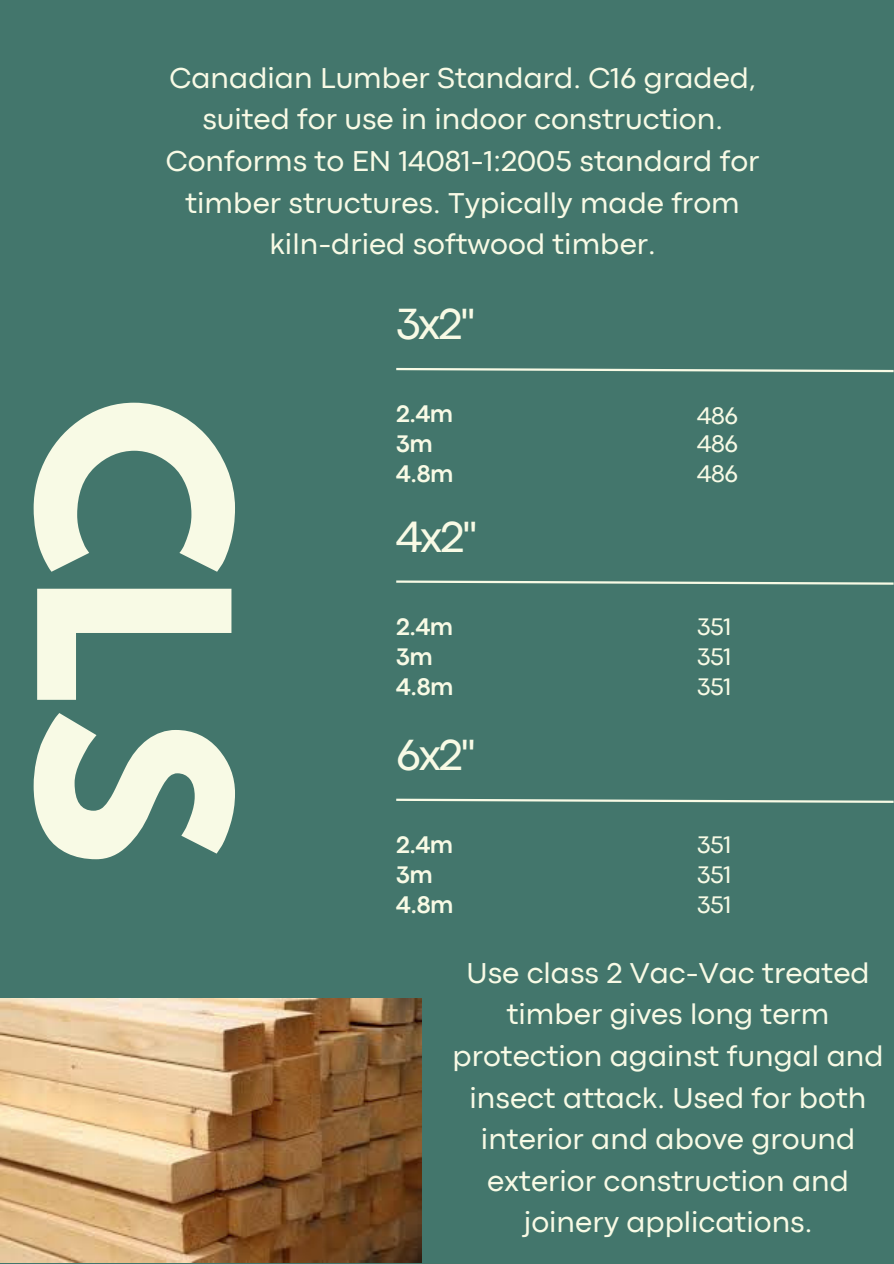
<style>
.page{position:relative;width:894px;height:1264px;background:#fff}
.page>*{position:absolute;margin:0;border:0;box-sizing:border-box;transform-origin:0 0}
.t1{font:700 235.35px "League Spartan";color:#f8fae5}
.t2{font:45.6px "Codec Pro";letter-spacing:-.055em;color:#f8fae5}
.t3{font:30px/41.7px "Codec Pro";color:#f8fae5;text-align:center}
.t4{font:700 25.05px "Codec Pro";letter-spacing:-.02em;color:#f8fae5}
.t5{font:25.05px "Codec Pro";letter-spacing:-.02em;color:#f8fae5}
</style>
<div class="page">
<div style="left:0;top:0;width:893px;height:1263px;background:#43766c"></div>
<svg style="left:396px;top:367px;width:497px;height:6px"></svg>
<img style="left:0;top:998px;width:421px;height:264px">
<svg style="left:396px;top:580px;width:497px;height:5px"></svg>
<svg style="left:396px;top:798px;width:497px;height:5px"></svg>
<h2 class="t3" style="left:166px;top:59px;width:595px">Canadian Lumber Standard. C16 graded, suited for use in indoor construction.<br>Conforms to EN 14081-1:2005 standard for timber structures. Typically made from kiln-dried softwood timber.</h2>
<h3 class="t1" style="left:249px;top:397px;width:470px;rotate:90deg">CLS</h3>
<h2 class="t2" style="left:396px;top:308px;width:81px">3x2"</h2>
<h4 class="t4" style="left:396px;top:405px;width:59px">2.4m</h4>
<p class="t4" style="left:396px;top:435px;width:38px">3m</p>
<h4 class="t5" style="left:696px;top:406px;width:42px">486</h4>
<p class="t5" style="left:696px;top:435px;width:42px">486</p>
<h4 class="t4" style="left:396px;top:465px;width:59px">4.8m</h4>
<p class="t5" style="left:696px;top:465px;width:42px">486</p>
<h2 class="t2" style="left:396px;top:520px;width:83px">4x2"</h2>
<h4 class="t4" style="left:396px;top:617px;width:59px">2.4m</h4>
<h4 class="t4" style="left:396px;top:647px;width:38px">3m</h4>
<h4 class="t5" style="left:696px;top:617px;width:36px">351</h4>
<p class="t5" style="left:696px;top:647px;width:36px">351</p>
<p class="t4" style="left:396px;top:677px;width:59px">4.8m</p>
<p class="t5" style="left:696px;top:677px;width:36px">351</p>
<h4 class="t2" style="left:396px;top:738px;width:81px">6x2"</h4>
<h4 class="t4" style="left:396px;top:835px;width:59px">2.4m</h4>
<h4 class="t4" style="left:396px;top:865px;width:38px">3m</h4>
<p class="t5" style="left:696px;top:835px;width:36px">351</p>
<p class="t5" style="left:696px;top:865px;width:36px">351</p>
<p class="t4" style="left:396px;top:895px;width:59px">4.8m</p>
<h3 class="t5" style="left:696px;top:895px;width:36px">351</h3>
<p class="t3" style="left:452px;top:953px;width:432px">Use class 2 Vac-Vac treated timber gives long term protection against fungal and insect attack. Used for both interior and above ground exterior construction and joinery applications.</p>
</div>
